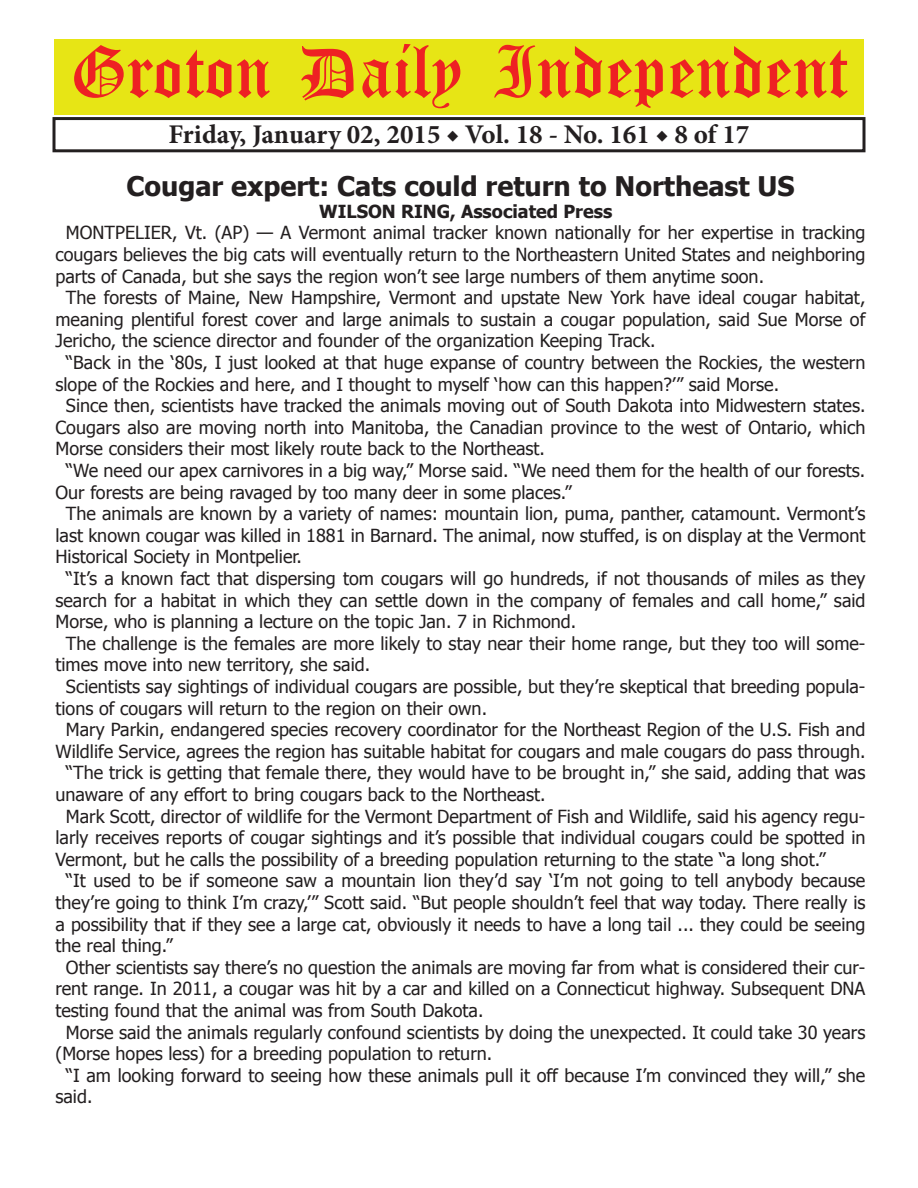
<style>
.page{position:relative;width:918px;height:1188px;background:#fff}
.page>*{position:absolute;margin:0;border:0;box-sizing:border-box;transform-origin:0 0}
.t1{font:54px "Old English Five";color:#ee2123}
.t2{font:700 27px "Minion Pro";color:#231f20}
.t3{font:700 27px "Tahoma";color:#231f20}
.t4{font:18px "Tahoma";color:#231f20}
.t5{font:700 18px "Tahoma";color:#231f20}
</style>
<div class="page">
<div style="left:52px;top:117px;width:814px;height:35px;border:3px solid #231f20"></div>
<div style="left:54px;top:40px;width:810px;height:75px;background:#e7e515"></div>
<h1 class="t1" style="left:70px;top:47px;width:779px">Groton Daily Independent</h1>
<h2 class="t2" style="left:169px;top:116px;width:582px">Friday, January 02, 2015 ◆ Vol. 18 - No. 161 ◆ 8 of 17</h2>
<h2 class="t3" style="left:126px;top:167px;width:670px">Cougar expert: Cats could return to Northeast US</h2>
<p class="t5" style="left:319px;top:199px;width:295px">WILSON RING, Associated Press</p>
<p class="t4" style="left:66px;top:221px;width:801px">MONTPELIER, Vt. (AP) — A Vermont animal tracker known nationally for her expertise in tracking</p>
<p class="t4" style="left:56px;top:242px;width:812px">cougars believes the big cats will eventually return to the Northeastern United States and neighboring</p>
<p class="t4" style="left:56px;top:264px;width:710px">parts of Canada, but she says the region won’t see large numbers of them anytime soon.</p>
<p class="t4" style="left:66px;top:286px;width:801px">The forests of Maine, New Hampshire, Vermont and upstate New York have ideal cougar habitat,</p>
<p class="t4" style="left:56px;top:307px;width:811px">meaning plentiful forest cover and large animals to sustain a cougar population, said Sue Morse of</p>
<p class="t4" style="left:56px;top:329px;width:602px">Jericho, the science director and founder of the organization Keeping Track.</p>
<p class="t4" style="left:66px;top:350px;width:801px">“Back in the ‘80s, I just looked at that huge expanse of country between the Rockies, the western</p>
<p class="t4" style="left:56px;top:372px;width:725px">slope of the Rockies and here, and I thought to myself ‘how can this happen?’” said Morse.</p>
<p class="t4" style="left:66px;top:394px;width:801px">Since then, scientists have tracked the animals moving out of South Dakota into Midwestern states.</p>
<p class="t4" style="left:56px;top:415px;width:811px">Cougars also are moving north into Manitoba, the Canadian province to the west of Ontario, which</p>
<p class="t4" style="left:56px;top:437px;width:491px">Morse considers their most likely route back to the Northeast.</p>
<p class="t4" style="left:66px;top:458px;width:801px">“We need our apex carnivores in a big way,” Morse said. “We need them for the health of our forests.</p>
<p class="t4" style="left:56px;top:480px;width:518px">Our forests are being ravaged by too many deer in some places.”</p>
<p class="t4" style="left:66px;top:502px;width:801px">The animals are known by a variety of names: mountain lion, puma, panther, catamount. Vermont’s</p>
<p class="t4" style="left:56px;top:523px;width:811px">last known cougar was killed in 1881 in Barnard. The animal, now stuffed, is on display at the Vermont</p>
<p class="t4" style="left:56px;top:545px;width:248px">Historical Society in Montpelier.</p>
<p class="t4" style="left:66px;top:566px;width:801px">“It’s a known fact that dispersing tom cougars will go hundreds, if not thousands of miles as they</p>
<p class="t4" style="left:56px;top:588px;width:812px">search for a habitat in which they can settle down in the company of females and call home,” said</p>
<p class="t4" style="left:56px;top:610px;width:522px">Morse, who is planning a lecture on the topic Jan. 7 in Richmond.</p>
<p class="t4" style="left:66px;top:631px;width:801px">The challenge is the females are more likely to stay near their home range, but they too will some-</p>
<p class="t4" style="left:56px;top:653px;width:316px">times move into new territory, she said.</p>
<p class="t4" style="left:66px;top:674px;width:801px">Scientists say sightings of individual cougars are possible, but they’re skeptical that breeding popula-</p>
<p class="t4" style="left:55px;top:696px;width:433px">tions of cougars will return to the region on their own.</p>
<p class="t4" style="left:66px;top:718px;width:801px">Mary Parkin, endangered species recovery coordinator for the Northeast Region of the U.S. Fish and</p>
<p class="t4" style="left:55px;top:739px;width:812px">Wildlife Service, agrees the region has suitable habitat for cougars and male cougars do pass through.</p>
<p class="t4" style="left:66px;top:761px;width:801px">“The trick is getting that female there, they would have to be brought in,” she said, adding that was</p>
<p class="t4" style="left:55px;top:782px;width:492px">unaware of any effort to bring cougars back to the Northeast.</p>
<p class="t4" style="left:66px;top:804px;width:801px">Mark Scott, director of wildlife for the Vermont Department of Fish and Wildlife, said his agency regu-</p>
<p class="t4" style="left:55px;top:826px;width:812px">larly receives reports of cougar sightings and it’s possible that individual cougars could be spotted in</p>
<p class="t4" style="left:55px;top:847px;width:772px">Vermont, but he calls the possibility of a breeding population returning to the state “a long shot.”</p>
<p class="t4" style="left:66px;top:869px;width:801px">“It used to be if someone saw a mountain lion they’d say ‘I’m not going to tell anybody because</p>
<p class="t4" style="left:55px;top:890px;width:812px">they’re going to think I’m crazy,’” Scott said. “But people shouldn’t feel that way today. There really is</p>
<p class="t4" style="left:55px;top:912px;width:811px">a possibility that if they see a large cat, obviously it needs to have a long tail ... they could be seeing</p>
<p class="t4" style="left:55px;top:934px;width:119px">the real thing.”</p>
<p class="t4" style="left:66px;top:955px;width:801px">Other scientists say there’s no question the animals are moving far from what is considered their cur-</p>
<p class="t4" style="left:55px;top:977px;width:811px">rent range. In 2011, a cougar was hit by a car and killed on a Connecticut highway. Subsequent DNA</p>
<p class="t4" style="left:55px;top:998px;width:430px">testing found that the animal was from South Dakota.</p>
<p class="t4" style="left:66px;top:1020px;width:801px">Morse said the animals regularly confound scientists by doing the unexpected. It could take 30 years</p>
<p class="t4" style="left:55px;top:1042px;width:438px">(Morse hopes less) for a breeding population to return.</p>
<p class="t4" style="left:66px;top:1063px;width:801px">“I am looking forward to seeing how these animals pull it off because I’m convinced they will,” she</p>
<p class="t4" style="left:55px;top:1085px;width:39px">said.</p>
</div>
